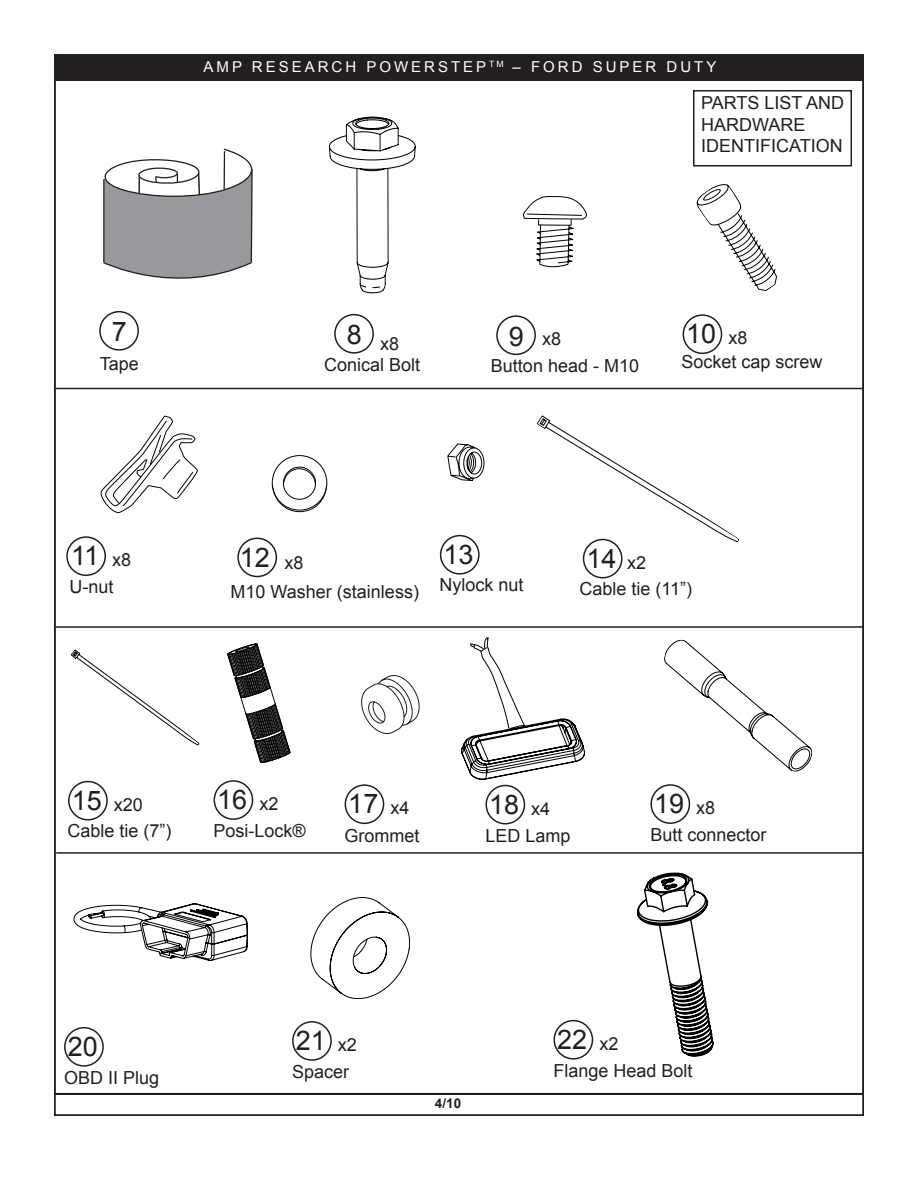
<style>
.page{position:relative;width:918px;height:1188px;background:#fff}
.page>*{position:absolute;margin:0;border:0;box-sizing:border-box;transform-origin:0 0}
.t1{font:27px "Arial";color:#231f20}
.t2{font:18px/21.6px "Arial";color:#231f20}
.t3{font:15px "Arial";letter-spacing:.2em;color:#fff}
.t4{font:700 13.5px "Arial";color:#231f20}
.s1{font-size:27px}
.s2{font-size:18px}
</style>
<div class="page">
<div style="left:54px;top:55px;width:809px;height:26px;background:#231f20"></div>
<div style="left:54px;top:1094px;width:810px;height:22px;border:2px solid #231f20"></div>
<hr style="left:56px;top:388px;width:808px;height:1px;background:#231f20">
<hr style="left:56px;top:626px;width:807px;height:2px;background:#231f20">
<hr style="left:56px;top:852px;width:808px;height:2px;background:#231f20">
<svg style="left:523px;top:196px;width:64px;height:71px"></svg>
<svg style="left:696px;top:184px;width:81px;height:107px"></svg>
<svg style="left:101px;top:416px;width:97px;height:97px"></svg>
<svg style="left:70px;top:649px;width:130px;height:96px"></svg>
<div style="left:334px;top:314px;width:40px;height:40px;border:2px solid #231f20;border-radius:50%"></div>
<div style="left:496px;top:315px;width:40px;height:40px;border:2px solid #231f20;border-radius:50%"></div>
<div style="left:583px;top:539px;width:40px;height:40px;border:2px solid #231f20;border-radius:50%"></div>
<div style="left:683px;top:314px;width:39px;height:40px;border:2px solid #231f20;border-radius:50%"></div>
<div style="left:66px;top:536px;width:40px;height:40px;border:2px solid #231f20;border-radius:50%"></div>
<div style="left:68px;top:781px;width:40px;height:40px;border:2px solid #231f20;border-radius:50%"></div>
<svg style="left:536px;top:415px;width:203px;height:127px"></svg>
<div style="left:693px;top:90px;width:159px;height:76px;border:2px solid #231f20"></div>
<div style="left:214px;top:780px;width:39px;height:40px;border:2px solid #231f20;border-radius:50%"></div>
<svg style="left:272px;top:455px;width:56px;height:57px"></svg>
<svg style="left:448px;top:444px;width:36px;height:37px"></svg>
<div style="left:440px;top:535px;width:40px;height:40px;border:2px solid #231f20;border-radius:50%"></div>
<div style="left:345px;top:784px;width:39px;height:40px;border:2px solid #231f20;border-radius:50%"></div>
<div style="left:485px;top:785px;width:40px;height:40px;border:2px solid #231f20;border-radius:50%"></div>
<div style="left:650px;top:784px;width:40px;height:40px;border:2px solid #231f20;border-radius:50%"></div>
<svg style="left:361px;top:675px;width:59px;height:59px"></svg>
<svg style="left:461px;top:637px;width:124px;height:143px"></svg>
<svg style="left:664px;top:639px;width:149px;height:133px"></svg>
<div style="left:64px;top:1027px;width:40px;height:40px;border:2px solid #231f20;border-radius:50%"></div>
<svg style="left:74px;top:903px;width:174px;height:58px"></svg>
<svg style="left:228px;top:644px;width:63px;height:119px"></svg>
<svg style="left:329px;top:117px;width:87px;height:176px"></svg>
<div style="left:237px;top:538px;width:40px;height:39px;border:2px solid #231f20;border-radius:50%"></div>
<div style="left:99px;top:311px;width:40px;height:40px;border:2px solid #231f20;border-radius:50%"></div>
<svg style="left:103px;top:148px;width:150px;height:131px"></svg>
<svg style="left:310px;top:897px;width:100px;height:102px"></svg>
<div style="left:292px;top:1021px;width:40px;height:40px;border:2px solid #231f20;border-radius:50%"></div>
<div style="left:553px;top:1020px;width:40px;height:40px;border:2px solid #231f20;border-radius:50%"></div>
<svg style="left:637px;top:873px;width:77px;height:184px"></svg>
<p class="t3" style="left:204px;top:57px;width:514px">AMP RESEARCH POWERSTEP <sup>TM</sup> – FORD SUPER DUTY</p>
<p class="t2" style="left:701px;top:92px;width:145px">PARTS LIST AND<br>HARDWARE<br>IDENTIFICATION</p>
<h1 class="t1" style="left:112px;top:314px;width:17px">7</h1>
<p class="t2" style="left:100px;top:353px;width:41px">Tape</p>
<p class="t2" style="left:347px;top:333px;width:54px"><sup>8</sup> x8</p>
<p class="t2" style="left:491px;top:325px;width:150px;line-height:27.3px;text-indent:18px"><span class="s1">9</span> x8<br>Button head - M10</p>
<p class="t2" style="left:324px;top:354px;width:98px">Conical Bolt</p>
<h1 class="t1" style="left:686px;top:316px;width:63px">10 <span class="s2">x8</span></h1>
<p class="t2" style="left:682px;top:351px;width:143px">Socket cap screw</p>
<h1 class="t1" style="left:71px;top:538px;width:62px">11 <span class="s2">x8</span></h1>
<p class="t2" style="left:70px;top:576px;width:46px">U-nut</p>
<h1 class="t1" style="left:240px;top:540px;width:65px">12 <span class="s2">x8</span></h1>
<p class="t2" style="left:231px;top:581px;width:190px">M10 Washer (stainless)</p>
<h1 class="t1" style="left:444px;top:537px;width:32px">13</h1>
<p class="t2" style="left:439px;top:574px;width:86px">Nylock nut</p>
<h1 class="t1" style="left:587px;top:541px;width:61px">14 <span class="s2">x2</span></h1>
<p class="t2" style="left:579px;top:578px;width:114px">Cable tie (11”)</p>
<p class="t2" style="left:68px;top:791px;width:106px;line-height:26.5px"><span class="s1">15</span> x20<br>Cable tie (7”)</p>
<h1 class="t1" style="left:217px;top:782px;width:63px">16 <span class="s2">x2</span></h1>
<p class="t2" style="left:214px;top:821px;width:94px">Posi-Lock®</p>
<h1 class="t1" style="left:348px;top:786px;width:63px">17 <span class="s2">x4</span></h1>
<p class="t2" style="left:345px;top:825px;width:77px">Grommet</p>
<h1 class="t1" style="left:489px;top:787px;width:63px">18 <span class="s2">x4</span></h1>
<p class="t2" style="left:485px;top:825px;width:87px">LED Lamp</p>
<h1 class="t1" style="left:654px;top:786px;width:63px">19 <span class="s2">x8</span></h1>
<p class="t2" style="left:650px;top:825px;width:118px">Butt connector</p>
<h1 class="t1" style="left:68px;top:1029px;width:32px">20</h1>
<p class="t2" style="left:64px;top:1067px;width:97px">OBD II Plug</p>
<h1 class="t1" style="left:296px;top:1023px;width:63px">21 <span class="s2">x2</span></h1>
<p class="t2" style="left:292px;top:1061px;width:59px">Spacer</p>
<p class="t4" style="left:442px;top:1094px;width:20px">/10</p>
<h1 class="t1" style="left:557px;top:1022px;width:63px">22 <span class="s2">x2</span></h1>
<p class="t2" style="left:553px;top:1060px;width:141px">Flange Head Bolt</p>
</div>
